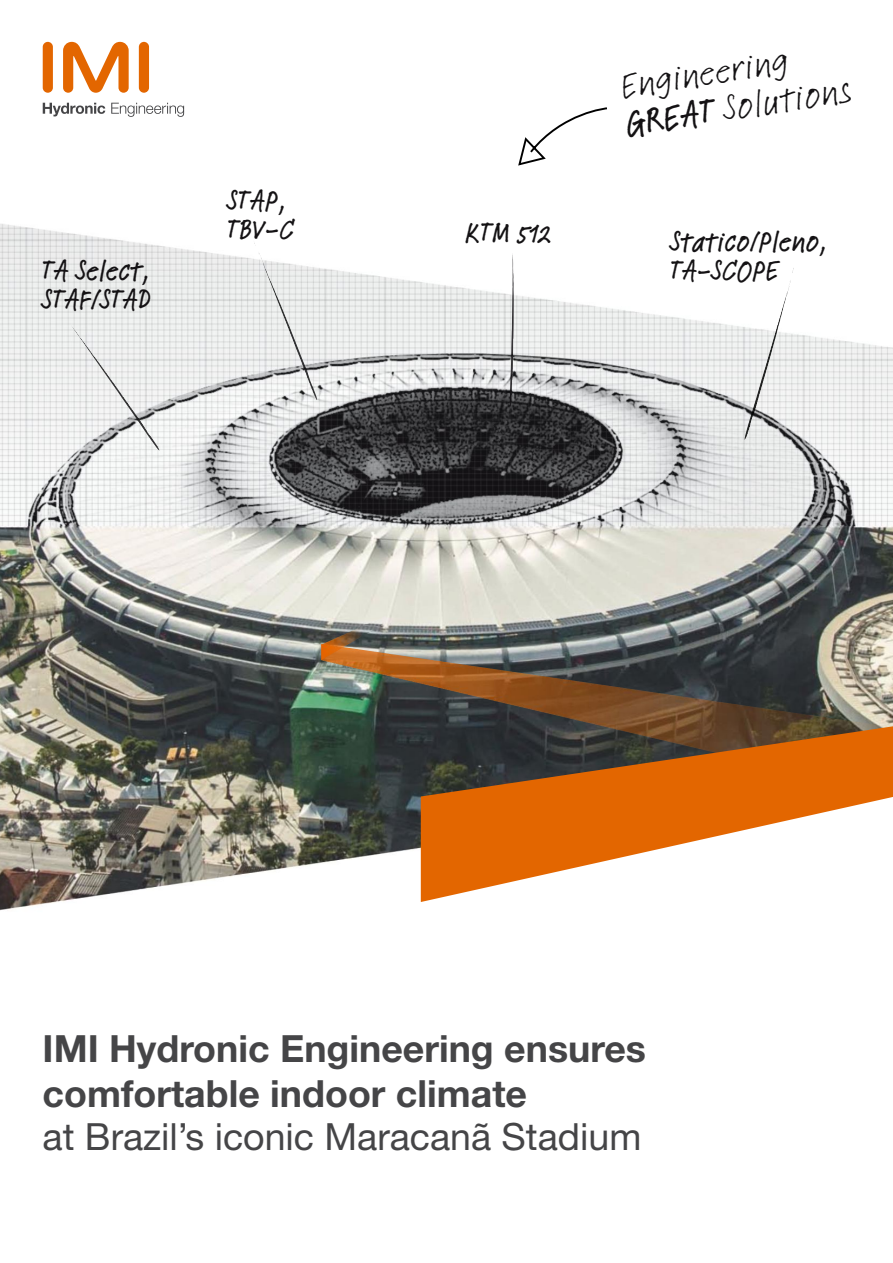
<style>
.page{position:relative;width:893px;height:1263px;background:#fff}
.page>*{position:absolute;margin:0;border:0;box-sizing:border-box;transform-origin:0 0}
.t1{font:37.95px/38.4px "Feltpen Com";color:#141214}
.t2{font:700 37.5px/44.7px "Helvetica Neue LT";color:#454547}
.t3{font:37.5px "Helvetica Neue LT";color:#454547}
.t4{font:30px/28.7px "Feltpen Com";color:#141214}
</style>
<div class="page">
<img style="left:0;top:224px;width:893px;height:687px">
<img style="left:321px;top:644px;width:572px;height:153px">
<svg style="left:421px;top:724px;width:472px;height:178px"></svg>
<img style="left:321px;top:616px;width:65px;height:44px">
<div style="left:43px;top:42px;width:10px;height:51px;background:#e36600;border-radius:5px"></div>
<div style="left:139px;top:42px;width:10px;height:51px;background:#e36600;border-radius:5px"></div>
<svg style="left:63px;top:42px;width:66px;height:51px"></svg>
<svg style="left:111px;top:103px;width:73px;height:14px"></svg>
<svg style="left:43px;top:103px;width:62px;height:13px"></svg>
<svg style="left:518px;top:107px;width:89px;height:59px"></svg>
<img style="left:510px;top:253px;width:4px;height:154px">
<img style="left:786px;top:279px;width:5px;height:19px">
<svg style="left:792px;top:267px;width:3px;height:6px"></svg>
<img style="left:745px;top:291px;width:42px;height:149px">
<img style="left:258px;top:251px;width:8px;height:17px">
<svg style="left:254px;top:240px;width:2px;height:6px"></svg>
<img style="left:263px;top:262px;width:54px;height:140px">
<img style="left:71px;top:324px;width:89px;height:127px">
<p class="t4" style="left:41px;top:259px;width:111px">TA Select,<br>STAF/STAD</p>
<p class="t4" style="left:227px;top:190px;width:69px">STAP,<br>TBV-C</p>
<p class="t1" style="left:618px;top:72px;width:230px;rotate:-9deg">Engineering<br>GREAT Solutions</p>
<p class="t4" style="left:464px;top:221px;width:88px">KTM 512</p>
<p class="t4" style="left:670px;top:231px;width:158px">Statico/Pleno,<br>TA-SCOPE</p>
<p class="t2" style="left:43px;top:1029px;width:605px">IMI Hydronic Engineering ensures comfortable indoor climate</p>
<p class="t3" style="left:43px;top:1121px;width:600px">at Brazil’s iconic Maracanã Stadium</p>
</div>
